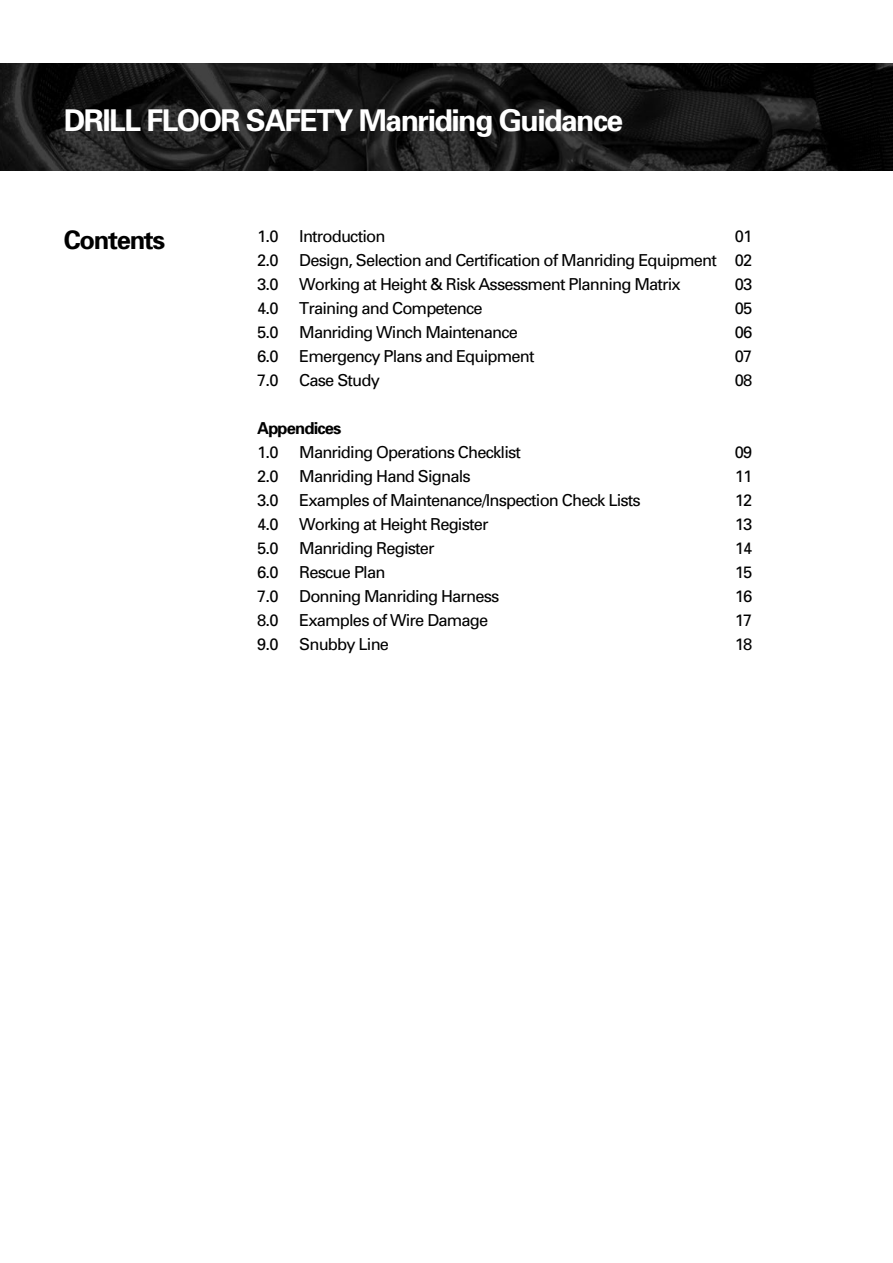
<style>
.page{position:relative;width:893px;height:1263px;background:#fff}
.page>*{position:absolute;margin:0;border:0;box-sizing:border-box;transform-origin:0 0}
.t1{font:700 30px "Univers";letter-spacing:-.05em;color:#fff}
.t2{font:700 25.5px "Univers";letter-spacing:-.05em;color:#000}
.t3{font:16.5px "Univers";letter-spacing:-.05em;color:#000}
.t4{font:700 16.5px "Univers";letter-spacing:-.05em;color:#000}
</style>
<div class="page">
<img style="left:0;top:64px;width:893px;height:106px">
<h1 class="t1" style="left:64px;top:101px;width:561px">DRILL FLOOR SAFETY Manriding Guidance</h1>
<h2 class="t2" style="left:64px;top:224px;width:103px">Contents</h2>
<p class="t3" style="left:257px;top:226px;width:23px">1.0</p>
<p class="t3" style="left:299px;top:226px;width:88px">Introduction</p>
<p class="t3" style="left:735px;top:226px;width:19px">01</p>
<p class="t3" style="left:257px;top:250px;width:23px">2.0</p>
<p class="t3" style="left:299px;top:250px;width:455px">Design, Selection and Certification of Manriding Equipment 02</p>
<p class="t3" style="left:257px;top:274px;width:23px">3.0</p>
<p class="t3" style="left:299px;top:274px;width:383px">Working at Height &amp; Risk Assessment Planning Matrix</p>
<p class="t3" style="left:735px;top:274px;width:19px">03</p>
<p class="t3" style="left:257px;top:298px;width:23px">4.0</p>
<p class="t3" style="left:299px;top:298px;width:185px">Training and Competence</p>
<p class="t3" style="left:735px;top:298px;width:19px">05</p>
<p class="t3" style="left:257px;top:322px;width:23px">5.0</p>
<p class="t3" style="left:299px;top:322px;width:220px">Manriding Winch Maintenance</p>
<p class="t3" style="left:735px;top:322px;width:19px">06</p>
<p class="t3" style="left:257px;top:346px;width:23px">6.0</p>
<p class="t3" style="left:299px;top:346px;width:237px">Emergency Plans and Equipment</p>
<p class="t3" style="left:735px;top:346px;width:19px">07</p>
<p class="t3" style="left:257px;top:370px;width:23px">7.0</p>
<p class="t3" style="left:299px;top:370px;width:82px">Case Study</p>
<p class="t3" style="left:735px;top:370px;width:19px">08</p>
<p class="t4" style="left:257px;top:417px;width:86px">Appendices</p>
<p class="t3" style="left:257px;top:442px;width:23px">1.0</p>
<p class="t3" style="left:299px;top:442px;width:223px">Manriding Operations Checklist</p>
<p class="t3" style="left:735px;top:442px;width:19px">09</p>
<p class="t3" style="left:257px;top:466px;width:23px">2.0</p>
<p class="t3" style="left:299px;top:466px;width:173px">Manriding Hand Signals</p>
<p class="t3" style="left:735px;top:466px;width:19px">11</p>
<p class="t3" style="left:257px;top:490px;width:23px">3.0</p>
<p class="t3" style="left:299px;top:490px;width:343px">Examples of Maintenance/Inspection Check Lists</p>
<p class="t3" style="left:735px;top:490px;width:19px">12</p>
<p class="t3" style="left:257px;top:514px;width:23px">4.0</p>
<p class="t3" style="left:299px;top:514px;width:191px">Working at Height Register</p>
<p class="t3" style="left:735px;top:514px;width:19px">13</p>
<p class="t3" style="left:257px;top:538px;width:23px">5.0</p>
<p class="t3" style="left:299px;top:538px;width:137px">Manriding Register</p>
<p class="t3" style="left:735px;top:538px;width:19px">14</p>
<p class="t3" style="left:257px;top:562px;width:23px">6.0</p>
<p class="t3" style="left:299px;top:562px;width:88px">Rescue Plan</p>
<p class="t3" style="left:735px;top:562px;width:19px">15</p>
<p class="t3" style="left:257px;top:586px;width:23px">7.0</p>
<p class="t3" style="left:299px;top:586px;width:202px">Donning Manriding Harness</p>
<p class="t3" style="left:735px;top:586px;width:19px">16</p>
<p class="t3" style="left:257px;top:610px;width:23px">8.0</p>
<p class="t3" style="left:299px;top:610px;width:191px">Examples of Wire Damage</p>
<p class="t3" style="left:735px;top:610px;width:19px">17</p>
<p class="t3" style="left:257px;top:634px;width:23px">9.0</p>
<p class="t3" style="left:299px;top:634px;width:91px">Snubby Line</p>
<p class="t3" style="left:735px;top:634px;width:19px">18</p>
</div>
